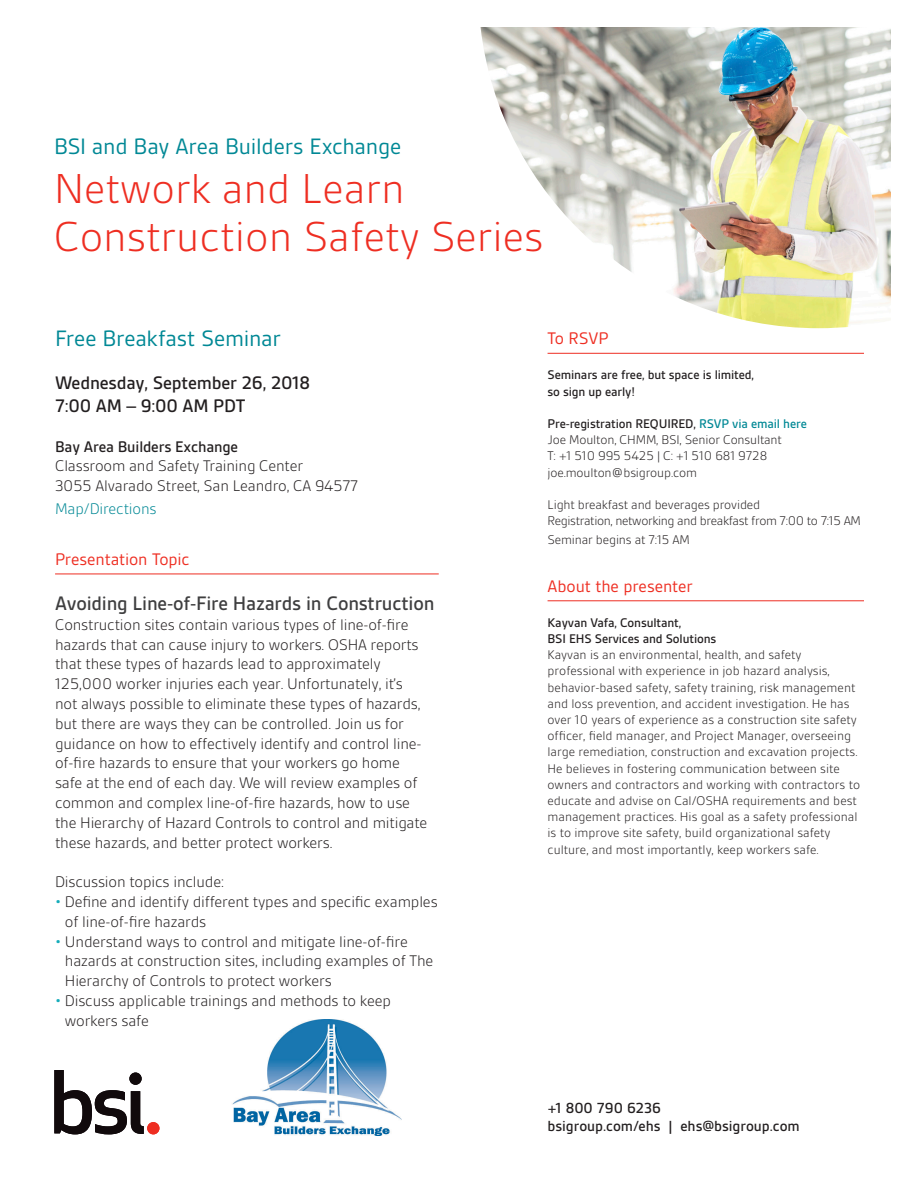
<style>
.page{position:relative;width:918px;height:1188px;background:#fff}
.page>*{position:absolute;margin:0;border:0;box-sizing:border-box;transform-origin:0 0}
.t1{font:300 45px "BSI Gesta";color:#ee2e22}
.t2{font:24px "BSI Gesta";letter-spacing:-.01em;color:#008895}
.main{font:500 21px "BSI Gesta";letter-spacing:-.01em;color:#3e3e3f}
.main-2{font:500 19.5px "BSI Gesta";letter-spacing:-.01em;color:#231f20}
.header2{font:18px "BSI Gesta";letter-spacing:-.005em;color:#ee2e22}
.main-3{font:300 16.5px/19.8px "BSI Gesta";letter-spacing:-.01em;color:#231f20}
.main-4{font:500 16.5px "BSI Gesta";letter-spacing:-.01em;color:#231f20}
.main-5{font:300 16.5px "BSI Gesta";letter-spacing:-.01em;color:#008895}
.t3{font:500 15.75px "BSI Gesta";color:#231f20}
.main-6{font:300 13.5px/16.2px "BSI Gesta";color:#231f20}
.main-7{font:500 13.5px/16.2px "BSI Gesta";letter-spacing:-.01em;color:#231f20}
.main-8{font:300 13.5px "BSI Gesta";letter-spacing:-.025em;color:#231f20}
.s1{color:#15acba}
.s2{color:#008895}
</style>
<div class="page">
<svg style="left:54px;top:1070px;width:90px;height:64px"></svg>
<div style="left:147px;top:1122px;width:12px;height:12px;background:#ee2e22;border-radius:50%"></div>
<img style="left:481px;top:27px;width:410px;height:301px">
<hr style="left:548px;top:353px;width:316px;height:1px;background:#ee2e22">
<hr style="left:548px;top:600px;width:316px;height:1px;background:#ee2e22">
<img style="left:232px;top:1019px;width:169px;height:117px">
<hr style="left:55px;top:574px;width:384px;height:1px;background:#ee2e22">
<p class="t2" style="left:54px;top:134px;width:349px">BSI and Bay Area Builders Exchange</p>
<p class="t1" style="left:54px;top:165px;width:352px">Network and Learn</p>
<p class="t1" style="left:54px;top:214px;width:491px">Construction Safety Series</p>
<p class="t2" style="left:55px;top:326px;width:227px">Free Breakfast Seminar</p>
<p class="main-2" style="left:55px;top:372px;width:257px">Wednesday, September 26, 2018</p>
<p class="main-2" style="left:55px;top:396px;width:192px">7:00 AM – 9:00 AM PDT</p>
<p class="main-4" style="left:55px;top:438px;width:185px">Bay Area Builders Exchange</p>
<p class="main-3" style="left:55px;top:456px;width:250px">Classroom and Safety Training Center</p>
<p class="main-3" style="left:55px;top:476px;width:305px">3055 Alvarado Street, San Leandro, CA 94577</p>
<p class="main-5" style="left:55px;top:500px;width:103px">Map/Directions</p>
<p class="header2" style="left:55px;top:550px;width:136px">Presentation Topic</p>
<p class="main" style="left:55px;top:592px;width:381px">Avoiding Line-of-Fire Hazards in Construction</p>
<p class="main-3" style="left:55px;top:615px;width:374px">Construction sites contain various types of line-of-fire hazards that can cause injury to workers. OSHA reports that these types of hazards lead to approximately 125,000 worker injuries each year. Unfortunately, it’s not always possible to eliminate these types of hazards, but there are ways they can be controlled. Join us for guidance on how to effectively identify and control line&shy;of-fire hazards to ensure that your workers go home safe at the end of each day. We will review examples of common and complex line-of-fire hazards, how to use the Hierarchy of Hazard Controls to control and mitigate these hazards, and better protect workers.</p>
<p class="main-3" style="left:55px;top:872px;width:170px">Discussion topics include:</p>
<p class="main-3" style="left:65px;top:892px;width:374px;text-indent:-10px"><span class="s1">•</span> Define and identify different types and specific examples of line-of-fire hazards</p>
<p class="main-3" style="left:65px;top:931px;width:370px;text-indent:-10px"><span class="s1">•</span> Understand ways to control and mitigate line-of-fire hazards at construction sites, including examples of The<br>Hierarchy of Controls to protect workers</p>
<p class="main-3" style="left:65px;top:991px;width:328px;text-indent:-10px"><span class="s1">•</span> Discuss applicable trainings and methods to keep workers safe</p>
<p class="header2" style="left:548px;top:329px;width:62px">To RSVP</p>
<p class="main-7" style="left:548px;top:367px;width:208px">Seminars are free, but space is limited, so sign up early!</p>
<p class="main-7" style="left:548px;top:416px;width:261px">Pre-registration REQUIRED, <span class="s2">RSVP via email here</span></p>
<p class="main-6" style="left:548px;top:432px;width:236px">Joe Moulton, CHMM, BSI, Senior Consultant<br>T: +1 510 995 5425 | C: +1 510 681 9728</p>
<p class="main-6" style="left:548px;top:464px;width:151px">joe.moulton@bsigroup.com</p>
<p class="main-6" style="left:548px;top:497px;width:214px">Light breakfast and beverages provided</p>
<p class="main-8" style="left:548px;top:514px;width:315px">Registration, networking and breakfast from 7:00 to 7:15 AM</p>
<p class="main-6" style="left:548px;top:532px;width:144px">Seminar begins at 7:15 AM</p>
<p class="header2" style="left:548px;top:577px;width:147px">About the presenter</p>
<p class="main-7" style="left:548px;top:614px;width:170px">Kayvan Vafa, Consultant,<br>BSI EHS Services and Solutions</p>
<p class="main-6" style="left:548px;top:647px;width:314px">Kayvan is an environmental, health, and safety professional with experience in job hazard analysis, behavior-based safety, safety training, risk management and loss prevention, and accident investigation. He has over 10 years of experience as a construction site safety officer, field manager, and Project Manager, overseeing large remediation, construction and excavation projects.<br>He believes in fostering communication between site owners and contractors and working with contractors to educate and advise on Cal/OSHA requirements and best management practices. His goal as a safety professional is to improve site safety, build organizational safety culture, and most importantly, keep workers safe.</p>
<p class="t3" style="left:548px;top:1099px;width:115px">+1 800 790 6236</p>
<p class="t3" style="left:548px;top:1118px;width:254px">bsigroup.com/ehs | ehs@bsigroup.com</p>
</div>
